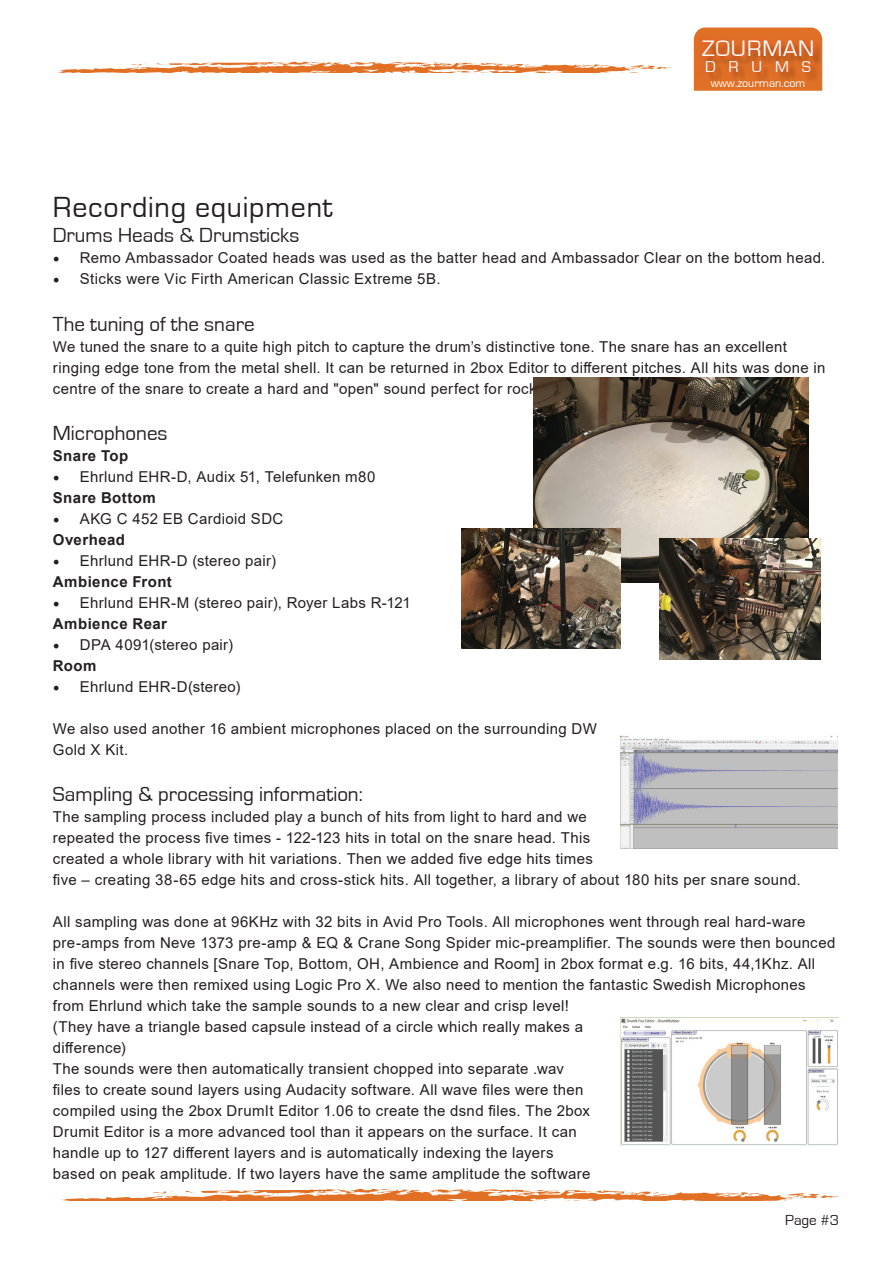
<style>
.page{position:relative;width:893px;height:1263px;background:#fff}
.page>*{position:absolute;margin:0;border:0;box-sizing:border-box;transform-origin:0 0}
.t1{font:30px "Eurostile";letter-spacing:.025em;color:#231f20}
.t2{font:23.1px "Eurostile";letter-spacing:.04em;color:#fff}
.t3{font:21px "Eurostile";color:#231f20}
.t4{font:16.2px "Eurostile";letter-spacing:.8em;color:#fff}
.t5{font:15px/21px "Arial";letter-spacing:.025em;color:#231f20}
.t6{font:700 15px "Arial";letter-spacing:.03em;color:#231f20}
.t7{font:15px "Eurostile";color:#231f20}
.t8{font:12px "Eurostile";color:#fff}
.s1{font-family:"Minion Pro";font-size:18px}
.s2{font-weight:700}
</style>
<div class="page">
<svg style="left:57px;top:61px;width:614px;height:12px"></svg>
<svg style="left:61px;top:1188px;width:778px;height:13px"></svg>
<img style="left:693px;top:27px;width:130px;height:64px">
<img style="left:702px;top:37px;width:121px;height:50px">
<img style="left:621px;top:736px;width:217px;height:112px">
<img style="left:621px;top:1018px;width:217px;height:127px">
<img style="left:533px;top:377px;width:276px;height:206px">
<img style="left:461px;top:529px;width:160px;height:119px">
<img style="left:659px;top:539px;width:162px;height:121px">
<h2 class="t2" style="left:702px;top:36px;width:114px">ZOURMAN</h2>
<p class="t4" style="left:705px;top:58px;width:107px">DRUMS</p>
<p class="t8" style="left:711px;top:77px;width:96px">www.zourman.com</p>
<h1 class="t1" style="left:53px;top:191px;width:281px">Recording equipment</h1>
<h3 class="t3" style="left:53px;top:224px;width:248px">Drums Heads &amp; Drumsticks</h3>
<p class="t5" style="left:53px;top:247px;width:774px"><span class="s1">•</span> Remo Ambassador Coated heads was used as the batter head and Ambassador Clear on the bottom head.</p>
<p class="t5" style="left:53px;top:268px;width:389px"><span class="s1">•</span> Sticks were Vic Firth American Classic Extreme 5B.</p>
<h3 class="t3" style="left:53px;top:312px;width:203px">The tuning of the snare</h3>
<p class="t5" style="left:53px;top:336px;width:774px">We tuned the snare to a quite high pitch to capture the drum’s distinctive tone. The snare has an excellent ringing edge tone from the metal shell. It can be returned in 2box Editor to different pitches. All hits was done in centre of the snare to create a hard and "open" sound perfect for rock type of sounds.</p>
<h3 class="t3" style="left:53px;top:421px;width:116px">Microphones</h3>
<p class="t6" style="left:53px;top:445px;width:77px">Snare Top</p>
<p class="t5" style="left:53px;top:466px;width:324px"><span class="s1">•</span> Ehrlund EHR-D, Audix 51, Telefunken m80<br><span class="s2">Snare Bottom</span></p>
<p class="t5" style="left:53px;top:508px;width:232px"><span class="s1">•</span> AKG C 452 EB Cardioid SDC<br><span class="s2">Overhead</span></p>
<p class="t5" style="left:53px;top:550px;width:225px"><span class="s1">•</span> Ehrlund EHR-D (stereo pair)<br><span class="s2">Ambience Front</span></p>
<p class="t5" style="left:53px;top:592px;width:360px"><span class="s1">•</span> Ehrlund EHR-M (stereo pair), Royer Labs R-121<br><span class="s2">Ambience Rear</span></p>
<p class="t5" style="left:53px;top:634px;width:182px"><span class="s1">•</span> DPA 4091(stereo pair)<br><span class="s2">Room</span></p>
<p class="t5" style="left:53px;top:676px;width:189px"><span class="s1">•</span> Ehrlund EHR-D(stereo)</p>
<p class="t5" style="left:53px;top:718px;width:545px">We also used another 16 ambient microphones placed on the surrounding DW<br>Gold X Kit.</p>
<h3 class="t3" style="left:53px;top:783px;width:311px">Sampling &amp; processing information:</h3>
<p class="t5" style="left:53px;top:806px;width:749px">The sampling process included play a bunch of hits from light to hard and we<br>repeated the process five times - 122-123 hits in total on the snare head. This<br>created a whole library with hit variations. Then we added five edge hits times<br>five – creating 38-65 edge hits and cross-stick hits. All together, a library of about 180 hits per snare sound.</p>
<p class="t5" style="left:53px;top:911px;width:784px">All sampling was done at 96KHz with 32 bits in Avid Pro Tools. All microphones went through real hard-ware pre-amps from Neve 1373 pre-amp &amp; EQ &amp; Crane Song Spider mic-preamplifier. The sounds were then bounced in five stereo channels [Snare Top, Bottom, OH, Ambience and Room] in 2box format e.g. 16 bits, 44,1Khz. All channels were then remixed using Logic Pro X. We also need to mention the fantastic Swedish Microphones from Ehrlund which take the sample sounds to a new clear and crisp level!<br>(They have a triangle based capsule instead of a circle which really makes a<br>difference)<br>The sounds were then automatically transient chopped into separate .wav<br>files to create sound layers using Audacity software. All wave files were then<br>compiled using the 2box DrumIt Editor 1.06 to create the dsnd files. The 2box<br>Drumit Editor is a more advanced tool than it appears on the surface. It can<br>handle up to 127 different layers and is automatically indexing the layers<br>based on peak amplitude. If two layers have the same amplitude the software</p>
<p class="t7" style="left:785px;top:1211px;width:55px">Page #3</p>
</div>
